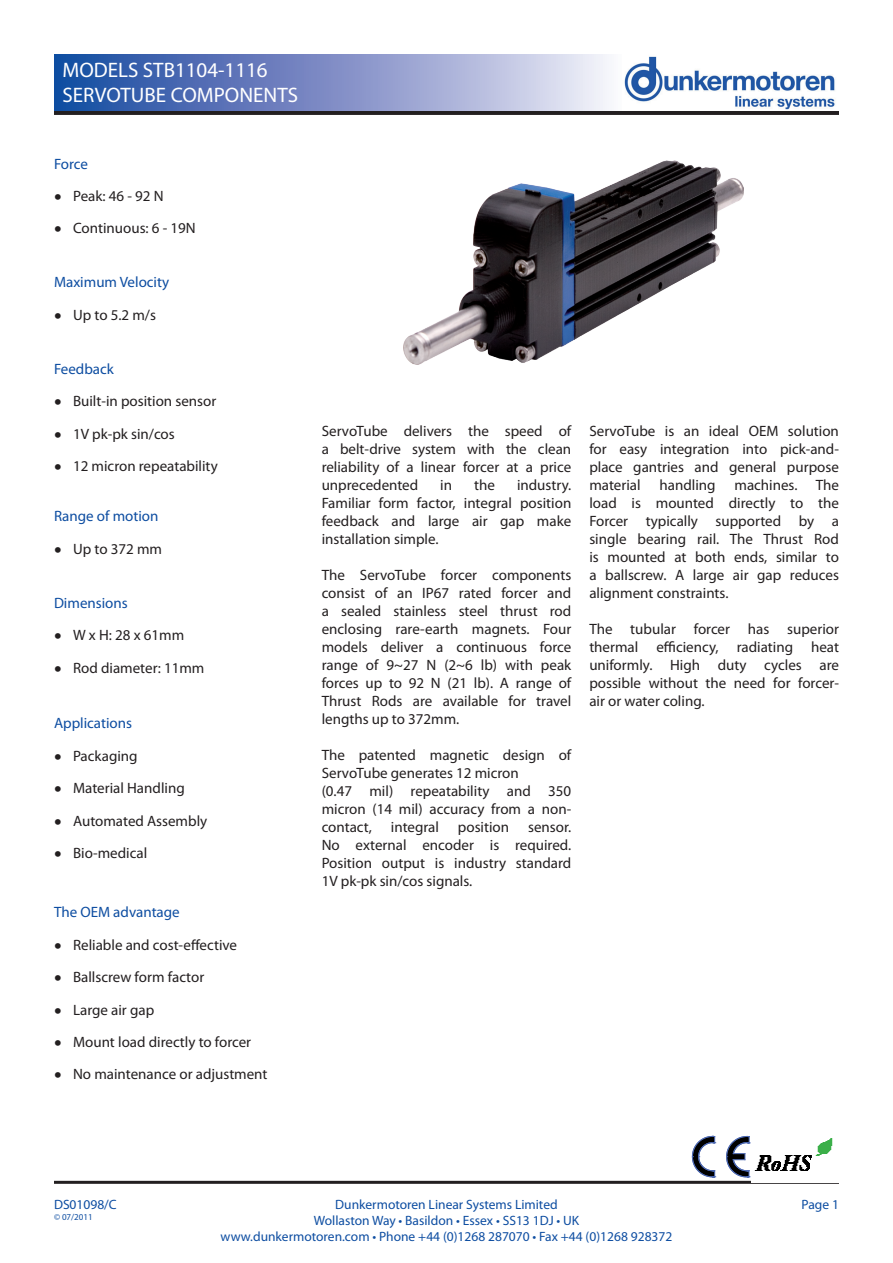
<style>
.page{position:relative;width:893px;height:1263px;background:#fff}
.page>*{position:absolute;margin:0;border:0;box-sizing:border-box;transform-origin:0 0}
.t1{font:21px/25.2px "Myriad Pro";color:#fff}
.t2{font:15px/18px "Myriad Pro";color:#231f20;text-align:justify}
.t3{font:15px "Myriad Pro";color:#0d4da1}
.t4{font:13.5px/16.2px "Myriad Pro";color:#0d4da1;text-align:center}
.t5{font:9px "Myriad Pro";color:#0d4da1}
.s1{font-size:27px}
</style>
<div class="page">
<div style="left:54px;top:110px;width:785px;height:5px;background:#231f20"></div>
<div style="left:54px;top:54px;width:568px;height:57px;background:linear-gradient(to right,#13419c,#f4ebf7)"></div>
<hr style="left:54px;top:1181px;width:785px;height:3px;background:#231f20">
<img style="left:623px;top:56px;width:216px;height:55px">
<img style="left:403px;top:161px;width:340px;height:203px">
<img style="left:752px;top:1138px;width:87px;height:44px">
<svg style="left:726px;top:1136px;width:24px;height:42px"></svg>
<svg style="left:692px;top:1136px;width:24px;height:41px"></svg>
<h1 class="t1" style="left:63px;top:57px;width:237px">MODELS STB1104-1116<br>SERVOTUBE COMPONENTS</h1>
<p class="t3" style="left:54px;top:154px;width:35px">Force</p>
<p class="t2" style="left:54px;top:187px;width:111px"><span class="s1">•</span> Peak: 46 - 92 N</p>
<p class="t2" style="left:54px;top:219px;width:143px"><span class="s1">•</span> Continuous: 6 - 19N</p>
<p class="t3" style="left:54px;top:273px;width:117px">Maximum Velocity</p>
<p class="t2" style="left:54px;top:305px;width:104px"><span class="s1">•</span> Up to 5.2 m/s</p>
<p class="t3" style="left:54px;top:359px;width:61px">Feedback</p>
<p class="t2" style="left:54px;top:392px;width:164px"><span class="s1">•</span> Built-in position sensor</p>
<p class="t2" style="left:54px;top:424px;width:122px"><span class="s1">•</span> 1V pk-pk sin/cos</p>
<p class="t2" style="left:54px;top:457px;width:165px"><span class="s1">•</span> 12 micron repeatability</p>
<p class="t3" style="left:54px;top:507px;width:106px">Range of motion</p>
<p class="t2" style="left:54px;top:539px;width:110px"><span class="s1">•</span> Up to 372 mm</p>
<p class="t3" style="left:54px;top:593px;width:75px">Dimensions</p>
<p class="t2" style="left:54px;top:626px;width:132px"><span class="s1">•</span> W x H: 28 x 61mm</p>
<p class="t2" style="left:54px;top:658px;width:152px"><span class="s1">•</span> Rod diameter: 11mm</p>
<p class="t3" style="left:54px;top:714px;width:80px">Applications</p>
<p class="t2" style="left:54px;top:746px;width:85px"><span class="s1">•</span> Packaging</p>
<p class="t2" style="left:54px;top:779px;width:132px"><span class="s1">•</span> Material Handling</p>
<p class="t2" style="left:54px;top:811px;width:155px"><span class="s1">•</span> Automated Assembly</p>
<p class="t2" style="left:54px;top:844px;width:95px"><span class="s1">•</span> Bio-medical</p>
<p class="t3" style="left:54px;top:903px;width:127px">The OEM advantage</p>
<p class="t2" style="left:54px;top:935px;width:185px"><span class="s1">•</span> Reliable and cost-effective</p>
<p class="t2" style="left:54px;top:968px;width:152px"><span class="s1">•</span> Ballscrew form factor</p>
<p class="t2" style="left:54px;top:1000px;width:102px"><span class="s1">•</span> Large air gap</p>
<p class="t2" style="left:54px;top:1033px;width:199px"><span class="s1">•</span> Mount load directly to forcer</p>
<p class="t2" style="left:54px;top:1065px;width:215px"><span class="s1">•</span> No maintenance or adjustment</p>
<p class="t2" style="left:322px;top:422px;width:251px">ServoTube delivers the speed of a belt-drive system with the clean reliability of a linear forcer at a price unprecedented</p>
<p class="t2" style="left:322px;top:476px;width:251px;text-indent:195px">industry.<br>Familiar form factor, integral position feedback and large air gap make installation simple.</p>
<p class="t2" style="left:322px;top:566px;width:251px">The ServoTube forcer components consist of an IP67 rated forcer and a sealed stainless steel thrust rod enclosing rare-earth magnets. Four models deliver a continuous force range of 9~27 N (2~6 lb) with peak forces up to 92 N (21 lb). A range of Thrust Rods are available for travel lengths up to 372mm.</p>
<p class="t2" style="left:322px;top:746px;width:251px;text-align:left">The patented magnetic design of<br>ServoTube generates 12 micron<br>(0.47 mil) repeatability and 350 micron (14 mil) accuracy from a non&shy;contact,</p>
<p class="t2" style="left:440px;top:476px;width:13px">in</p>
<p class="t2" style="left:474px;top:476px;width:22px">the</p>
<p class="t2" style="left:391px;top:818px;width:50px">integral</p>
<p class="t2" style="left:458px;top:818px;width:53px">position</p>
<p class="t2" style="left:322px;top:818px;width:251px;text-indent:206px">sensor.<br>No external encoder is required.<br>Position output is industry standard 1V pk-pk sin/cos signals.</p>
<p class="t2" style="left:589px;top:422px;width:251px">ServoTube is an ideal OEM solution for easy integration into pick-and&shy;place gantries and general purpose material</p>
<p class="t2" style="left:589px;top:476px;width:251px;text-indent:145px">machines. The load is mounted directly to the Forcer typically supported by a single bearing rail. The Thrust Rod is mounted at both ends, similar to a ballscrew. A large air gap reduces alignment constraints.</p>
<p class="t2" style="left:589px;top:620px;width:251px">The tubular forcer has superior thermal efficiency, radiating heat uniformly. High duty cycles are possible without the need for forcer&shy;air or water coling.</p>
<p class="t2" style="left:659px;top:476px;width:58px">handling</p>
<p class="t4" style="left:54px;top:1196px;width:64px">DS01098/C</p>
<p class="t5" style="left:54px;top:1211px;width:40px">© 07/2011</p>
<p class="t4" style="left:221px;top:1196px;width:453px">Dunkermotoren Linear Systems Limited<br>Wollaston Way • Basildon • Essex • SS13 1DJ • UK<br>www.dunkermotoren.com • Phone +44 (0)1268 287070 • Fax +44 (0)1268 928372</p>
<p class="t4" style="left:801px;top:1196px;width:39px">Page 1</p>
</div>
